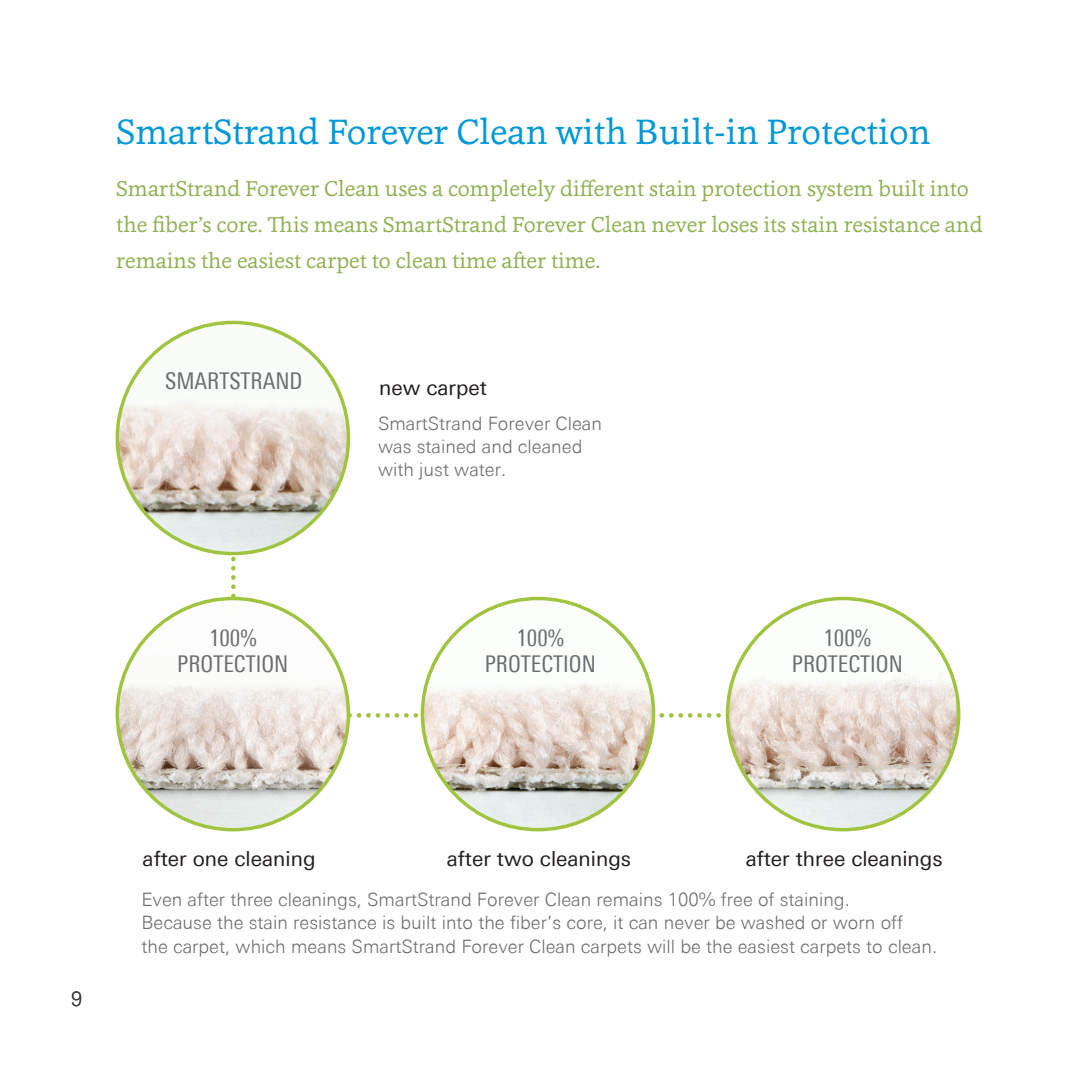
<style>
.page{position:relative;width:1080px;height:1080px;background:#fff}
.page>*{position:absolute;margin:0;border:0;box-sizing:border-box;transform-origin:0 0}
.t1{font:36px "Cassia";color:#0098d7}
.percent_captions{font:condensed 23.2px "Linotype Univers";color:#6c6d70}
.t2{font:22px/36px "Cassia";color:#8fb151}
.obj_caps{font:20.8px "Linotype Univers Basic";color:#231f20}
.t3{font:300 20px "Linotype Univers Basic";color:#3e3e3f}
.secondary_obj_cap{font:300 18.4px/23.2px "Linotype Univers Basic";color:#6c6d70}
</style>
<div class="page">
<svg style="left:231px;top:555px;width:5px;height:42px"></svg>
<svg style="left:350px;top:713px;width:376px;height:5px"></svg>
<img style="left:728px;top:599px;width:231px;height:231px;border-radius:116px">
<img style="left:422px;top:599px;width:232px;height:231px;border-radius:116px">
<img style="left:117px;top:599px;width:231px;height:231px;border-radius:116px">
<img style="left:117px;top:322px;width:231px;height:232px;border-radius:116px">
<p class="t1" style="left:116px;top:108px;width:816px">SmartStrand Forever Clean with Built-in Protection</p>
<p class="t2" style="left:116px;top:170px;width:868px">SmartStrand Forever Clean uses a completely different stain protection system built into the fiber’s core. This means SmartStrand Forever Clean never loses its stain resistance and remains the easiest carpet to clean time after time.</p>
<p class="percent_captions" style="left:165px;top:367px;width:139px">SMARTSTRAND</p>
<p class="percent_captions" style="left:209px;top:625px;width:49px">100%</p>
<p class="percent_captions" style="left:177px;top:650px;width:113px">PROTECTION</p>
<p class="obj_caps" style="left:379px;top:376px;width:109px">new carpet</p>
<p class="secondary_obj_cap" style="left:378px;top:412px;width:226px">SmartStrand Forever Clean was stained and cleaned with just water.</p>
<p class="percent_captions" style="left:516px;top:625px;width:49px">100%</p>
<p class="percent_captions" style="left:485px;top:650px;width:113px">PROTECTION</p>
<p class="percent_captions" style="left:824px;top:625px;width:49px">100%</p>
<p class="percent_captions" style="left:792px;top:650px;width:113px">PROTECTION</p>
<p class="t3" style="left:71px;top:988px;width:13px">9</p>
<p class="obj_caps" style="left:143px;top:846px;width:174px">after one cleaning</p>
<p class="obj_caps" style="left:447px;top:846px;width:186px">after two cleanings</p>
<p class="obj_caps" style="left:746px;top:846px;width:198px">after three cleanings</p>
<p class="secondary_obj_cap" style="left:141px;top:888px;width:710px">Even after three cleanings, SmartStrand Forever Clean remains 100% free of staining.</p>
<p class="secondary_obj_cap" style="left:141px;top:911px;width:763px">Because the stain resistance is built into the fiber’s core, it can never be washed or worn off</p>
<p class="secondary_obj_cap" style="left:141px;top:934px;width:797px">the carpet, which means SmartStrand Forever Clean carpets will be the easiest carpets to clean.</p>
</div>
